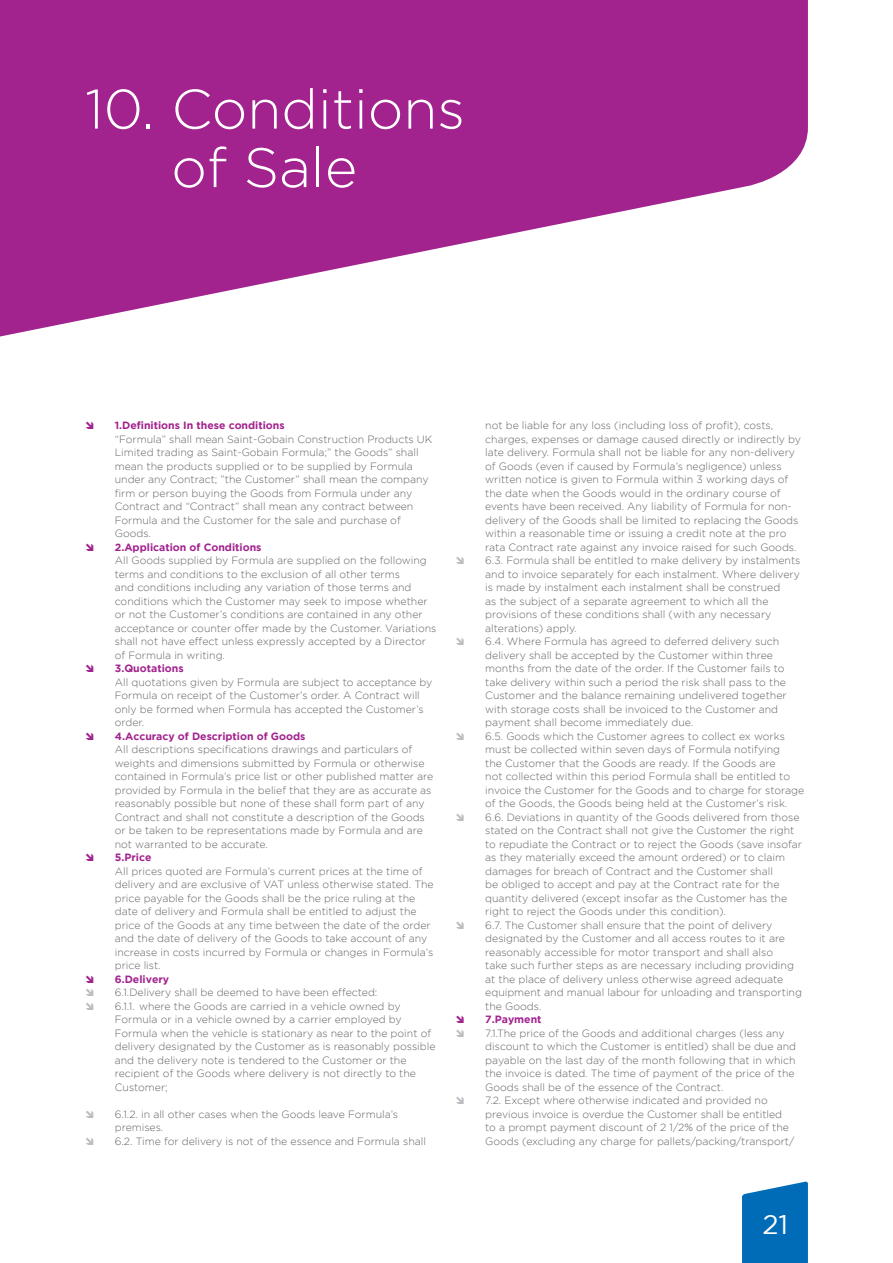
<style>
.page{position:relative;width:893px;height:1263px;background:#fff}
.page>*{position:absolute;margin:0;border:0;box-sizing:border-box;transform-origin:0 0}
.t1{font:300 55.5px/58.5px "Gotham";color:#fff;text-align:center}
.t2{font:27px "Gotham";color:#fff}
.t3{font:300 10.5px/13.5px "Gotham";color:#636366}
.t4{font:700 10.5px "Gotham";color:#a2238e}
</style>
<div class="page">
<svg style="left:742px;top:1181px;width:66px;height:82px;background:#1578bd"></svg>
<svg style="left:0;top:0;width:808px;height:336px;fill:#a2238e"></svg>
<h1 class="t1" style="left:85px;top:79px;width:381px">10. Conditions of Sale</h1>
<p class="t4" style="left:115px;top:419px;width:171px">1.Definitions In these conditions</p>
<p class="t3" style="left:115px;top:432px;width:319px">“Formula” shall mean Saint-Gobain Construction Products UK Limited trading as Saint-Gobain Formula;” the Goods” shall mean the products supplied or to be supplied by Formula under any Contract; ”the Customer” shall mean the company firm or person buying the Goods from Formula under any Contract and “Contract” shall mean any contract between Formula and the Customer for the sale and purchase of Goods.</p>
<p class="t4" style="left:115px;top:541px;width:148px">2.Application of Conditions</p>
<p class="t3" style="left:115px;top:553px;width:323px">All Goods supplied by Formula are supplied on the following terms and conditions to the exclusion of all other terms<br>and conditions including any variation of those terms and conditions which the Customer may seek to impose whether or not the Customer’s conditions are contained in any other acceptance or counter offer made by the Customer. Variations shall not have effect unless expressly accepted by a Director of Formula in writing.</p>
<p class="t4" style="left:115px;top:662px;width:70px">3.Quotations</p>
<p class="t3" style="left:115px;top:675px;width:319px">All quotations given by Formula are subject to acceptance by Formula on receipt of the Customer’s order. A Contract will only be formed when Formula has accepted the Customer’s order.</p>
<p class="t4" style="left:115px;top:730px;width:192px">4.Accuracy of Description of Goods</p>
<p class="t3" style="left:115px;top:743px;width:320px">All descriptions specifications drawings and particulars of weights and dimensions submitted by Formula or otherwise contained in Formula’s price list or other published matter are provided by Formula in the belief that they are as accurate as reasonably possible but none of these shall form part of any Contract and shall not constitute a description of the Goods or be taken to be representations made by Formula and are not warranted to be accurate.</p>
<p class="t4" style="left:115px;top:851px;width:38px">5.Price</p>
<p class="t3" style="left:115px;top:864px;width:320px">All prices quoted are Formula’s current prices at the time of delivery and are exclusive of VAT unless otherwise stated. The price payable for the Goods shall be the price ruling at the date of delivery and Formula shall be entitled to adjust the price of the Goods at any time between the date of the order and the date of delivery of the Goods to take account of any increase in costs incurred by Formula or changes in Formula’s price list.</p>
<p class="t4" style="left:115px;top:973px;width:56px">6.Delivery</p>
<p class="t3" style="left:115px;top:986px;width:322px">6.1.Delivery shall be deemed to have been effected:<br>6.1.1. where the Goods are carried in a vehicle owned by Formula or in a vehicle owned by a carrier employed by Formula when the vehicle is stationary as near to the point of delivery designated by the Customer as is reasonably possible and the delivery note is tendered to the Customer or the recipient of the Goods where delivery is not directly to the Customer;</p>
<p class="t3" style="left:115px;top:1107px;width:313px">6.1.2. in all other cases when the Goods leave Formula’s premises.<br>6.2. Time for delivery is not of the essence and Formula shall</p>
<p class="t3" style="left:485px;top:418px;width:320px">not be liable for any loss (including loss of profit), costs, charges, expenses or damage caused directly or indirectly by late delivery. Formula shall not be liable for any non-delivery of Goods (even if caused by Formula’s negligence) unless written notice is given to Formula within 3 working days of the date when the Goods would in the ordinary course of events have been received. Any liability of Formula for non&shy;delivery of the Goods shall be limited to replacing the Goods within a reasonable time or issuing a credit note at the pro rata Contract rate against any invoice raised for such Goods.<br>6.3. Formula shall be entitled to make delivery by instalments and to invoice separately for each instalment. Where delivery is made by instalment each instalment shall be construed<br>as the subject of a separate agreement to which all the provisions of these conditions shall (with any necessary alterations) apply.<br>6.4. Where Formula has agreed to deferred delivery such delivery shall be accepted by the Customer within three months from the date of the order. If the Customer fails to take delivery within such a period the risk shall pass to the Customer and the balance remaining undelivered together with storage costs shall be invoiced to the Customer and payment shall become immediately due.<br>6.5. Goods which the Customer agrees to collect ex works must be collected within seven days of Formula notifying<br>the Customer that the Goods are ready. If the Goods are<br>not collected within this period Formula shall be entitled to invoice the Customer for the Goods and to charge for storage of the Goods, the Goods being held at the Customer’s risk.<br>6.6. Deviations in quantity of the Goods delivered from those stated on the Contract shall not give the Customer the right to repudiate the Contract or to reject the Goods (save insofar as they materially exceed the amount ordered) or to claim damages for breach of Contract and the Customer shall<br>be obliged to accept and pay at the Contract rate for the quantity delivered (except insofar as the Customer has the right to reject the Goods under this condition).<br>6.7. The Customer shall ensure that the point of delivery designated by the Customer and all access routes to it are reasonably accessible for motor transport and shall also<br>take such further steps as are necessary including providing at the place of delivery unless otherwise agreed adequate equipment and manual labour for unloading and transporting the Goods.</p>
<p class="t4" style="left:485px;top:1013px;width:58px">7.Payment</p>
<p class="t3" style="left:485px;top:1026px;width:312px">7.1.The price of the Goods and additional charges (less any discount to which the Customer is entitled) shall be due and payable on the last day of the month following that in which the invoice is dated. The time of payment of the price of the Goods shall be of the essence of the Contract.<br>7.2. Except where otherwise indicated and provided no previous invoice is overdue the Customer shall be entitled<br>to a prompt payment discount of 2 1/2% of the price of the Goods (excluding any charge for pallets/packing/transport/</p>
<h2 class="t2" style="left:762px;top:1209px;width:27px">21</h2>
</div>
